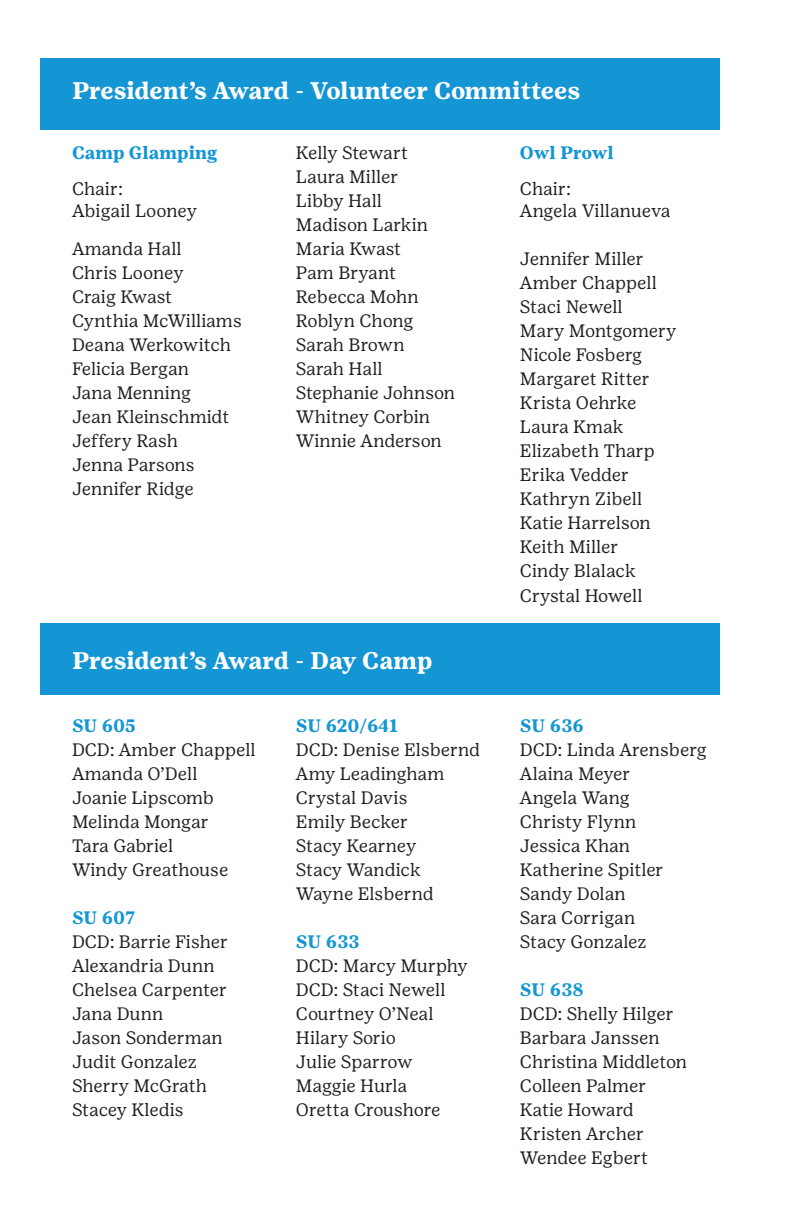
<style>
.page{position:relative;width:792px;height:1224px;background:#fff}
.page>*{position:absolute;margin:0;border:0;box-sizing:border-box;transform-origin:0 0}
.t1{font:700 24px "Girl Scout Text";color:#fff}
.t2{font:18px/24px "Girl Scout Text";color:#231f20}
.t3{font:700 18px "Girl Scout Text";color:#1496d4}
</style>
<div class="page">
<div style="left:41px;top:58px;width:679px;height:72px;background:#1496d4"></div>
<div style="left:41px;top:623px;width:679px;height:72px;background:#1496d4"></div>
<h1 class="t1" style="left:72px;top:76px;width:510px">President’s Award - Volunteer Committees</h1>
<p class="t3" style="left:72px;top:142px;width:147px">Camp Glamping</p>
<p class="t2" style="left:72px;top:178px;width:127px;line-height:21.6px">Chair:<br>Abigail Looney</p>
<p class="t2" style="left:72px;top:236px;width:171px">Amanda Hall<br>Chris Looney<br>Craig Kwast<br>Cynthia McWilliams<br>Deana Werkowitch<br>Felicia Bergan<br>Jana Menning<br>Jean Kleinschmidt<br>Jeffery Rash<br>Jenna Parsons<br>Jennifer Ridge</p>
<p class="t2" style="left:296px;top:141px;width:161px">Kelly Stewart<br>Laura Miller<br>Libby Hall<br>Madison Larkin<br>Maria Kwast<br>Pam Bryant<br>Rebecca Mohn<br>Roblyn Chong<br>Sarah Brown<br>Sarah Hall<br>Stephanie Johnson<br>Whitney Corbin<br>Winnie Anderson</p>
<p class="t3" style="left:520px;top:142px;width:95px">Owl Prowl</p>
<p class="t2" style="left:520px;top:178px;width:152px;line-height:21.6px">Chair:<br>Angela Villanueva</p>
<p class="t2" style="left:520px;top:246px;width:158px">Jennifer Miller<br>Amber Chappell<br>Staci Newell<br>Mary Montgomery<br>Nicole Fosberg<br>Margaret Ritter<br>Krista Oehrke<br>Laura Kmak<br>Elizabeth Tharp<br>Erika Vedder<br>Kathryn Zibell<br>Katie Harrelson<br>Keith Miller<br>Cindy Blalack<br>Crystal Howell</p>
<h1 class="t1" style="left:72px;top:646px;width:362px">President’s Award - Day Camp</h1>
<p class="t3" style="left:72px;top:715px;width:66px">SU 605</p>
<p class="t2" style="left:72px;top:738px;width:185px">DCD: Amber Chappell<br>Amanda O’Dell<br>Joanie Lipscomb<br>Melinda Mongar<br>Tara Gabriel<br>Windy Greathouse</p>
<p class="t3" style="left:72px;top:907px;width:65px">SU 607</p>
<p class="t2" style="left:72px;top:930px;width:158px">DCD: Barrie Fisher<br>Alexandria Dunn<br>Chelsea Carpenter<br>Jana Dunn<br>Jason Sonderman<br>Judit Gonzalez<br>Sherry McGrath<br>Stacey Kledis</p>
<p class="t3" style="left:296px;top:715px;width:103px">SU 620/641</p>
<p class="t2" style="left:296px;top:737px;width:186px">DCD: Denise Elsbernd<br>Amy Leadingham<br>Crystal Davis<br>Emily Becker<br>Stacy Kearney<br>Stacy Wandick<br>Wayne Elsbernd</p>
<p class="t3" style="left:296px;top:931px;width:65px">SU 633</p>
<p class="t2" style="left:296px;top:953px;width:173px">DCD: Marcy Murphy<br>DCD: Staci Newell<br>Courtney O’Neal<br>Hilary Sorio<br>Julie Sparrow<br>Maggie Hurla<br>Oretta Croushore</p>
<p class="t3" style="left:520px;top:715px;width:66px">SU 636</p>
<p class="t2" style="left:520px;top:737px;width:188px">DCD: Linda Arensberg<br>Alaina Meyer<br>Angela Wang<br>Christy Flynn<br>Jessica Khan<br>Katherine Spitler<br>Sandy Dolan<br>Sara Corrigan<br>Stacy Gonzalez</p>
<p class="t3" style="left:520px;top:979px;width:65px">SU 638</p>
<p class="t2" style="left:520px;top:1001px;width:169px">DCD: Shelly Hilger<br>Barbara Janssen<br>Christina Middleton<br>Colleen Palmer<br>Katie Howard<br>Kristen Archer<br>Wendee Egbert</p>
</div>
